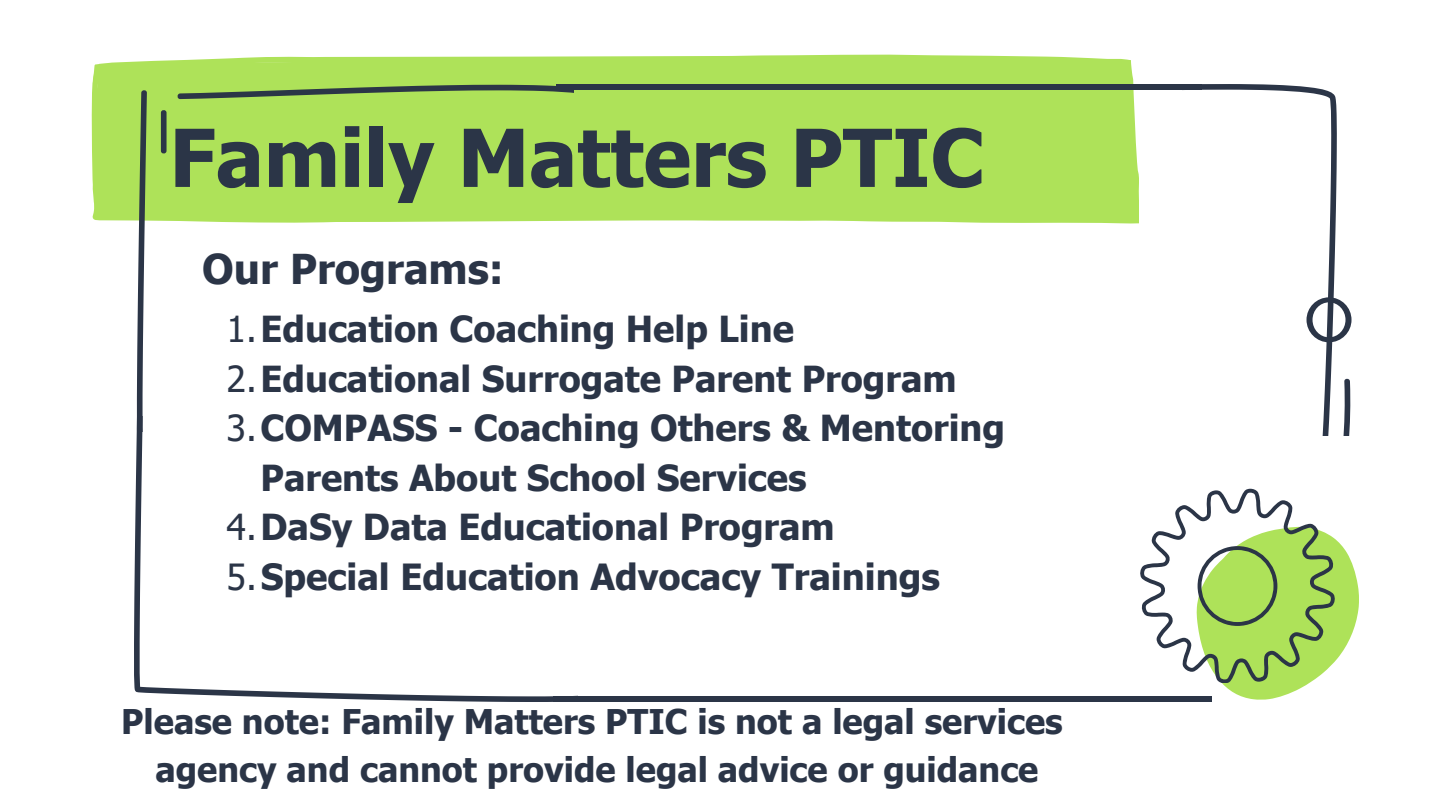
<style>
.page{position:relative;width:1440px;height:810px;background:#fff}
.page>*{position:absolute;margin:0;border:0;box-sizing:border-box;transform-origin:0 0}
.t1{font:700 80px "Tahoma";color:#2b3547}
.t2{font:700 41.1px "Tahoma";color:#2b3547}
.t3{font:700 36px "Tahoma";color:#2b3547}
.t4{font:700 35.8px/49.5px "Tahoma";color:#2b3547}
.t5{font:700 34px/47.2px "Tahoma";color:#2b3547;text-align:center}
.s1{font-weight:400}
</style>
<div class="page">
<div style="left:92px;top:55px;width:1047px;height:169px;background:#aee259"></div>
<svg style="left:1182px;top:84px;width:169px;height:351px"></svg>
<svg style="left:134px;top:417px;width:444px;height:285px"></svg>
<div style="left:554px;top:696px;width:658px;height:6px;background:#2b3547"></div>
<div style="left:556px;top:84px;width:646px;height:6px;background:#2b3547"></div>
<svg style="left:137px;top:85px;width:437px;height:346px"></svg>
<svg style="left:1307px;top:297px;width:44px;height:45px"></svg>
<svg style="left:558px;top:243px;width:20px;height:324px"></svg>
<svg style="left:1140px;top:489px;width:219px;height:211px"></svg>
<p class="t1" style="left:169px;top:107px;width:816px">Family Matters PTIC</p>
<p class="t2" style="left:202px;top:243px;width:303px">Our Programs:</p>
<p class="t4" style="left:226px;top:303px;width:569px"><span class="s1">1.</span>Education Coaching Help Line</p>
<p class="t4" style="left:226px;top:353px;width:732px"><span class="s1">2.</span>Educational Surrogate Parent Program</p>
<p class="t4" style="left:260px;top:402px;width:746px;text-indent:-34px"><span class="s1">3.</span>COMPASS - Coaching Others &amp; Mentoring<br>Parents About School Services</p>
<h1 class="t4" style="left:226px;top:501px;width:610px"><span class="s1">4.</span>DaSy Data Educational Program</h1>
<h2 class="t3" style="left:227px;top:554px;width:715px"><span class="s1">5.</span>Special Education Advocacy Trainings</h2>
<p class="t5" style="left:121px;top:697px;width:943px">Please note: Family Matters PTIC is not a legal services agency and cannot provide legal advice or guidance</p>
</div>
